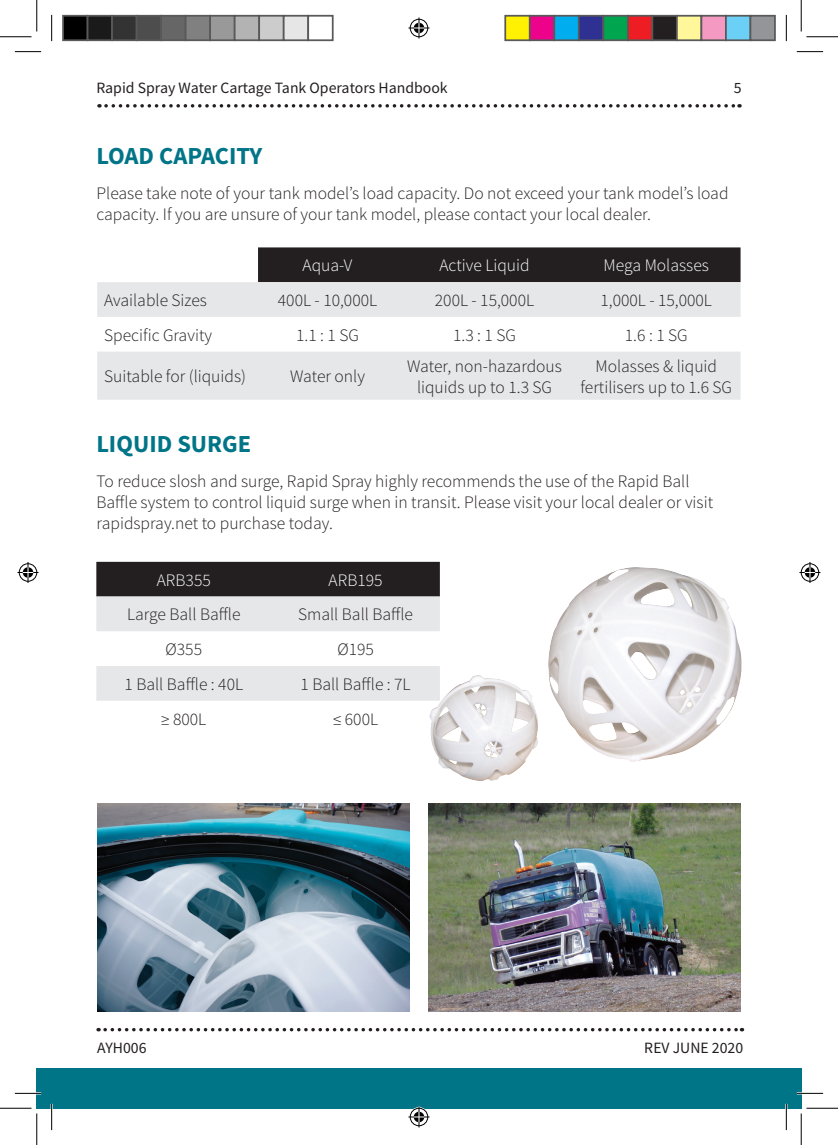
<style>
.page{position:relative;width:838px;height:1145px;background:#fff}
.page>*{position:absolute;margin:0;border:0;box-sizing:border-box;transform-origin:0 0}
.t1{font:700 24.5px "Source Sans Pro";color:#007587}
.t2{font:300 17.5px/21px "Source Sans Pro";color:#231f20}
.t3{font:300 17.5px "Source Sans Pro";color:#fff}
.t4{font:15.75px "Source Sans Pro";color:#231f20}
</style>
<div class="page">
<svg style="left:105px;top:1028px;width:637px;height:3px"></svg>
<div style="left:37px;top:1068px;width:764px;height:40px;background:#007587"></div>
<svg style="left:106px;top:104px;width:634px;height:4px"></svg>
<div style="left:258px;top:247px;width:482px;height:35px;background:#231f20"></div>
<svg style="left:97px;top:282px;width:643px;height:118px;fill:#e6e7e9"></svg>
<img style="left:97px;top:804px;width:312px;height:208px">
<img style="left:428px;top:804px;width:312px;height:208px">
<svg style="left:96px;top:562px;width:344px;height:139px"></svg>
<img style="left:548px;top:567px;width:193px;height:195px">
<hr style="left:15px;top:1092px;width:26px;height:2px;background:#fff">
<hr style="left:796px;top:1092px;width:27px;height:2px;background:#fff">
<hr style="left:51px;top:1104px;width:2px;height:26px;background:#fff">
<hr style="left:785px;top:1104px;width:2px;height:26px;background:#fff">
<svg style="left:15px;top:51px;width:26px;height:1px"></svg>
<svg style="left:796px;top:51px;width:27px;height:1px"></svg>
<svg style="left:15px;top:1093px;width:26px;height:1px"></svg>
<svg style="left:796px;top:1093px;width:27px;height:1px"></svg>
<svg style="left:51px;top:15px;width:1px;height:26px"></svg>
<svg style="left:51px;top:1104px;width:1px;height:26px"></svg>
<svg style="left:786px;top:15px;width:1px;height:26px"></svg>
<svg style="left:786px;top:1104px;width:1px;height:26px"></svg>
<hr style="left:0;top:36px;width:32px;height:1px;background:#000">
<hr style="left:806px;top:36px;width:31px;height:1px;background:#000">
<hr style="left:0;top:1108px;width:32px;height:1px;background:#000">
<hr style="left:806px;top:1108px;width:31px;height:1px;background:#000">
<hr style="left:36px;top:0;width:1px;height:31px;background:#000">
<hr style="left:36px;top:1113px;width:1px;height:32px;background:#000">
<hr style="left:800px;top:0;width:1px;height:31px;background:#000">
<hr style="left:800px;top:1113px;width:1px;height:32px;background:#000">
<svg style="left:408px;top:18px;width:21px;height:21px"></svg>
<svg style="left:408px;top:1106px;width:21px;height:21px"></svg>
<svg style="left:18px;top:562px;width:21px;height:21px"></svg>
<svg style="left:799px;top:562px;width:21px;height:21px"></svg>
<div style="left:63px;top:16px;width:25px;height:24px;background:#000"></div>
<div style="left:62px;top:15px;width:26px;height:26px;border:2px solid #595959"></div>
<div style="left:88px;top:16px;width:24px;height:24px;background:#1a1a1a"></div>
<div style="left:87px;top:15px;width:26px;height:26px;border:2px solid #595959"></div>
<div style="left:112px;top:16px;width:25px;height:24px;background:#333"></div>
<div style="left:111px;top:15px;width:26px;height:26px;border:2px solid #595959"></div>
<div style="left:137px;top:16px;width:24px;height:24px;background:#4d4d4d"></div>
<div style="left:136px;top:15px;width:26px;height:26px;border:2px solid #595959"></div>
<div style="left:161px;top:16px;width:25px;height:24px;background:#666"></div>
<div style="left:160px;top:15px;width:26px;height:26px;border:2px solid #595959"></div>
<div style="left:186px;top:16px;width:24px;height:24px;background:#808080"></div>
<div style="left:185px;top:15px;width:26px;height:26px;border:2px solid #595959"></div>
<div style="left:210px;top:16px;width:25px;height:24px;background:#999"></div>
<div style="left:209px;top:15px;width:26px;height:26px;border:2px solid #595959"></div>
<div style="left:235px;top:16px;width:24px;height:24px;background:#b3b3b3"></div>
<div style="left:234px;top:15px;width:26px;height:26px;border:2px solid #595959"></div>
<div style="left:259px;top:16px;width:25px;height:24px;background:#ccc"></div>
<div style="left:258px;top:15px;width:26px;height:26px;border:2px solid #595959"></div>
<div style="left:284px;top:16px;width:24px;height:24px;background:#e6e6e6"></div>
<div style="left:283px;top:15px;width:26px;height:26px;border:2px solid #595959"></div>
<div style="left:307px;top:15px;width:26px;height:26px;border:2px solid #595959"></div>
<div style="left:505px;top:16px;width:24px;height:24px;background:#fff101"></div>
<div style="left:504px;top:15px;width:26px;height:26px;border:2px solid #595959"></div>
<div style="left:529px;top:16px;width:25px;height:24px;background:#ed028c"></div>
<div style="left:529px;top:15px;width:26px;height:26px;border:2px solid #595959"></div>
<div style="left:554px;top:16px;width:24px;height:24px;background:#00aeef"></div>
<div style="left:553px;top:15px;width:26px;height:26px;border:2px solid #595959"></div>
<div style="left:578px;top:16px;width:25px;height:24px;background:#2e3092"></div>
<div style="left:578px;top:15px;width:26px;height:26px;border:2px solid #595959"></div>
<div style="left:603px;top:16px;width:24px;height:24px;background:#00a54f"></div>
<div style="left:602px;top:15px;width:26px;height:26px;border:2px solid #595959"></div>
<div style="left:627px;top:16px;width:25px;height:24px;background:#ee1d23"></div>
<div style="left:627px;top:15px;width:26px;height:26px;border:2px solid #595959"></div>
<div style="left:652px;top:16px;width:24px;height:24px;background:#231f20"></div>
<div style="left:651px;top:15px;width:26px;height:26px;border:2px solid #595959"></div>
<div style="left:676px;top:16px;width:25px;height:24px;background:#fff79a"></div>
<div style="left:676px;top:15px;width:26px;height:26px;border:2px solid #595959"></div>
<div style="left:701px;top:16px;width:24px;height:24px;background:#f499c2"></div>
<div style="left:700px;top:15px;width:26px;height:26px;border:2px solid #595959"></div>
<div style="left:725px;top:16px;width:25px;height:24px;background:#6bcff6"></div>
<div style="left:725px;top:15px;width:26px;height:26px;border:2px solid #595959"></div>
<div style="left:750px;top:16px;width:24px;height:24px;background:#939598"></div>
<div style="left:749px;top:15px;width:26px;height:26px;border:2px solid #595959"></div>
<p class="t4" style="left:96px;top:78px;width:353px">Rapid Spray Water Cartage Tank Operators Handbook</p>
<p class="t4" style="left:733px;top:78px;width:9px">5</p>
<h1 class="t1" style="left:96px;top:140px;width:167px">LOAD CAPACITY</h1>
<p class="t2" style="left:96px;top:183px;width:633px">Please take note of your tank model’s load capacity. Do not exceed your tank model’s load capacity. If you are unsure of your tank model, please contact your local dealer.</p>
<p class="t3" style="left:302px;top:255px;width:51px">Aqua-V</p>
<p class="t3" style="left:439px;top:255px;width:92px">Active Liquid</p>
<p class="t3" style="left:603px;top:255px;width:107px">Mega Molasses</p>
<p class="t2" style="left:104px;top:290px;width:104px">Available Sizes</p>
<p class="t2" style="left:278px;top:290px;width:101px">400L - 10,000L</p>
<p class="t2" style="left:435px;top:290px;width:101px">200L - 15,000L</p>
<p class="t2" style="left:600px;top:290px;width:113px">1,000L - 15,000L</p>
<p class="t2" style="left:104px;top:325px;width:109px">Specific Gravity</p>
<p class="t2" style="left:296px;top:325px;width:64px">1.1 : 1 SG</p>
<p class="t2" style="left:453px;top:325px;width:64px">1.3 : 1 SG</p>
<p class="t2" style="left:625px;top:325px;width:64px">1.6 : 1 SG</p>
<p class="t2" style="left:104px;top:366px;width:143px">Suitable for (liquids)</p>
<p class="t2" style="left:290px;top:366px;width:76px">Water only</p>
<p class="t2" style="left:407px;top:356px;width:156px;text-align:center">Water, non-hazardous liquids up to 1.3 SG</p>
<p class="t2" style="left:580px;top:356px;width:153px;text-align:center">Molasses &amp; liquid fertilisers up to 1.6 SG</p>
<h1 class="t1" style="left:96px;top:428px;width:156px">LIQUID SURGE</h1>
<p class="t2" style="left:97px;top:471px;width:618px">To reduce slosh and surge, Rapid Spray highly recommends the use of the Rapid Ball<br>Baffle system to control liquid surge when in transit. Please visit your local dealer or visit rapidspray.net to purchase today.</p>
<p class="t3" style="left:157px;top:569px;width:55px">ARB355</p>
<p class="t3" style="left:328px;top:569px;width:55px">ARB195</p>
<p class="t2" style="left:127px;top:604px;width:115px">Large Ball Baffle</p>
<p class="t2" style="left:298px;top:604px;width:116px">Small Ball Baffle</p>
<p class="t2" style="left:166px;top:639px;width:38px">Ø355</p>
<p class="t2" style="left:337px;top:639px;width:38px">Ø195</p>
<p class="t2" style="left:124px;top:674px;width:120px">1 Ball Baffle : 40L</p>
<p class="t2" style="left:300px;top:674px;width:112px">1 Ball Baffle : 7L</p>
<p class="t2" style="left:161px;top:708px;width:47px">≥ 800L</p>
<p class="t2" style="left:333px;top:708px;width:47px">≤ 600L</p>
<p class="t4" style="left:97px;top:1038px;width:51px">AYH006</p>
<p class="t4" style="left:644px;top:1038px;width:100px">REV JUNE 2020</p>
</div>
